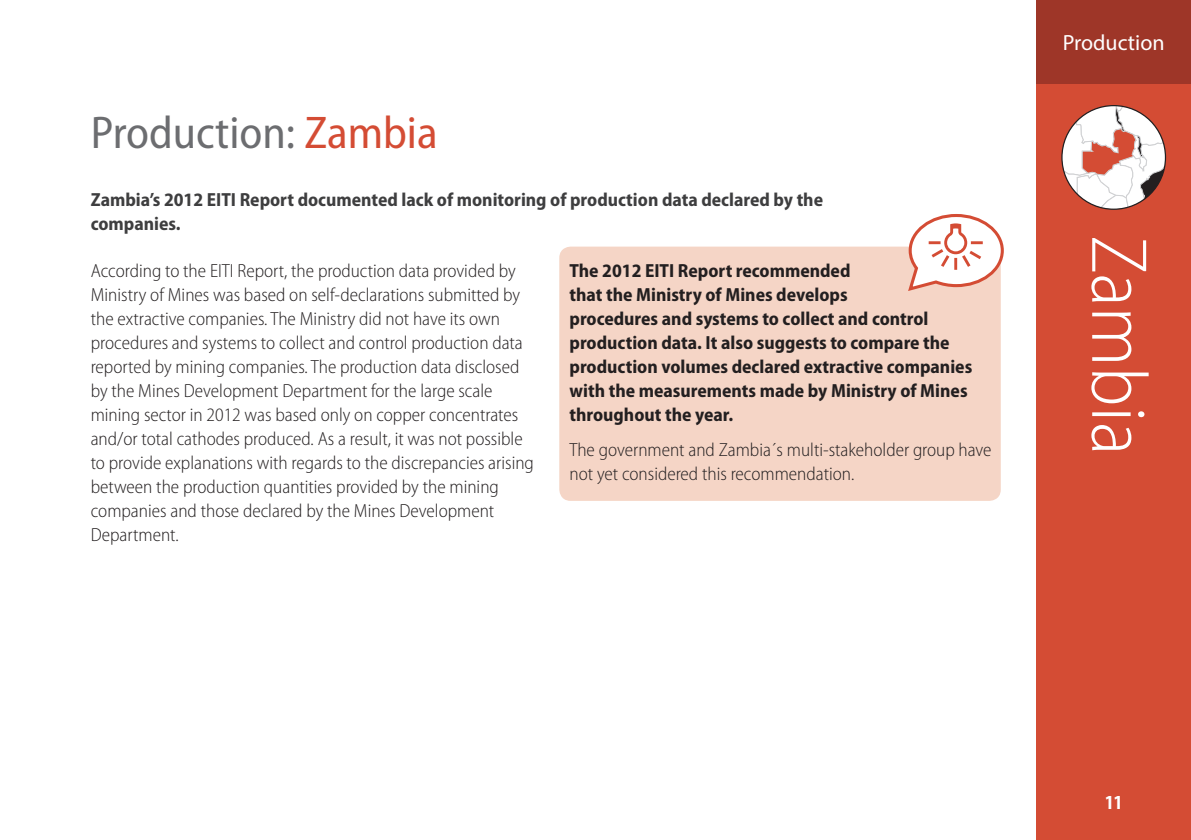
<style>
.page{position:relative;width:1191px;height:840px;background:#fff}
.page>*{position:absolute;margin:0;border:0;box-sizing:border-box;transform-origin:0 0}
.t1{font:300 semi-condensed 80px "Myriad Pro";color:#fff}
.t2{font:semi-condensed 46px "Myriad Pro";color:#6c6d70}
.t3{font:22px "Myriad Pro";color:#fff}
.t4{font:700 condensed 20px "Myriad Pro";color:#fff}
.t5{font:300 semi-condensed 19px/24px "Myriad Pro";color:#231f20}
.t6{font:700 semi-condensed 19px/24px "Myriad Pro";color:#231f20}
.t7{font:700 semi-condensed 19px/24px "Myriad Pro";color:#3e3e3f}
.s1{color:#d44c34}
</style>
<div class="page">
<div style="left:1036px;top:0;width:155px;height:839px;background:#d44c34"></div>
<svg style="left:1062px;top:106px;width:103px;height:103px"></svg>
<div style="left:1036px;top:0;width:155px;height:84px;background:#9e3628"></div>
<div style="left:559px;top:246px;width:441px;height:254px;background:#f5d5c6;border-radius:11px"></div>
<svg style="left:906px;top:214px;width:98px;height:79px"></svg>
<h2 class="t2" style="left:91px;top:108px;width:348px">Production: <span class="s1">Zambia</span></h2>
<p class="t7" style="left:91px;top:188px;width:734px">Zambia’s 2012 EITI Report documented lack of monitoring of production data declared by the companies.</p>
<p class="t5" style="left:91px;top:259px;width:445px">According to the EITI Report, the production data provided by Ministry of Mines was based on self-declarations submitted by the extractive companies. The Ministry did not have its own procedures and systems to collect and control production data reported by mining companies. The production data disclosed by the Mines Development Department for the large scale mining sector in 2012 was based only on copper concentrates and/or total cathodes produced. As a result, it was not possible to provide explanations with regards to the discrepancies arising between the production quantities provided by the mining companies and those declared by the Mines Development Department.</p>
<p class="t6" style="left:569px;top:258px;width:404px">The 2012 EITI Report recommended<br>that the Ministry of Mines develops<br>procedures and systems to collect and control production data. It also suggests to compare the production volumes declared extractive companies with the measurements made by Ministry of Mines throughout the year.</p>
<p class="t5" style="left:569px;top:438px;width:423px">The government and Zambia´s multi-stakeholder group have not yet considered this recommendation.</p>
<p class="t3" style="left:1062px;top:29px;width:103px">Production</p>
<h1 class="t1" style="left:1162px;top:235px;width:221px;rotate:90deg">Zambia</h1>
<p class="t4" style="left:1105px;top:789px;width:19px">11</p>
</div>
